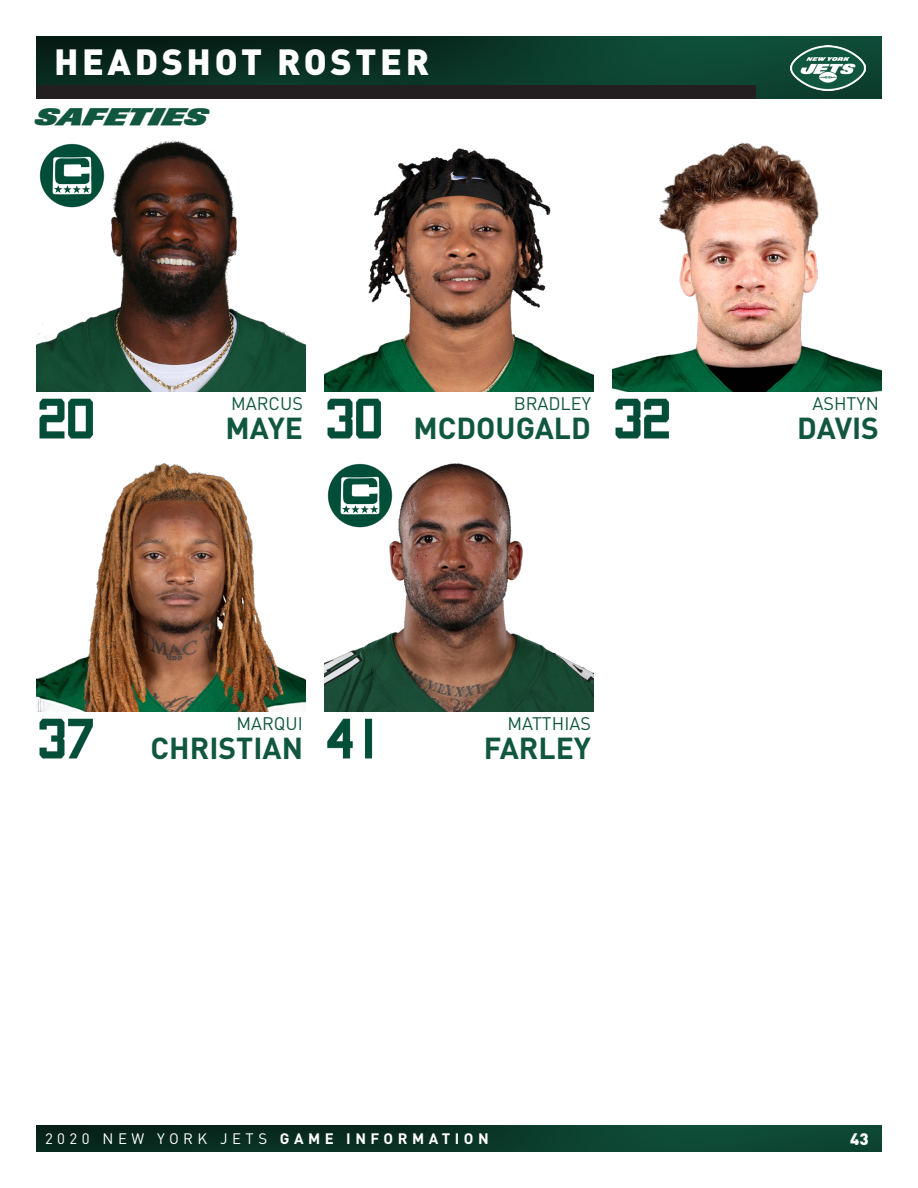
<style>
.page{position:relative;width:918px;height:1188px;background:#fff}
.page>*{position:absolute;margin:0;border:0;box-sizing:border-box;transform-origin:0 0}
.t1{font:900 36px "DIN Pro";letter-spacing:.1em;color:#fff}
.BANNER_12pt__Green{font:700 30px "DIN Pro";color:#115740}
.MAIN_BANNER_18pt__Gr{font:700 27px "Jets";color:#115740}
.BANNER_12pt__Green-2{font:18px "DIN Pro";color:#115740}
.t2{font:900 16.5px "DIN Pro";color:#fff}
.t3{font:15px "DIN Pro";letter-spacing:.3em;color:#fff}
.s1{font-weight:700}
</style>
<div class="page">
<div style="left:36px;top:1125px;width:846px;height:27px;background:linear-gradient(to right,#062018,#0f4e39)"></div>
<svg style="left:36px;top:36px;width:846px;height:63px;background:#0a3527"></svg>
<img style="left:790px;top:45px;width:76px;height:45px">
<div style="left:36px;top:86px;width:720px;height:13px;background:#231f20"></div>
<img style="left:36px;top:140px;width:270px;height:252px">
<img style="left:39px;top:398px;width:24px;height:41px">
<img style="left:63px;top:398px;width:30px;height:41px">
<img style="left:324px;top:148px;width:270px;height:244px">
<img style="left:327px;top:398px;width:24px;height:41px">
<img style="left:351px;top:398px;width:30px;height:41px">
<img style="left:612px;top:142px;width:270px;height:250px">
<img style="left:615px;top:398px;width:24px;height:41px">
<img style="left:639px;top:398px;width:30px;height:41px">
<img style="left:36px;top:463px;width:270px;height:249px">
<img style="left:39px;top:718px;width:24px;height:41px">
<img style="left:63px;top:718px;width:30px;height:41px">
<img style="left:324px;top:463px;width:270px;height:249px">
<img style="left:324px;top:463px;width:72px;height:69px">
<img style="left:327px;top:718px;width:24px;height:41px">
<img style="left:351px;top:718px;width:22px;height:41px">
<p class="t1" style="left:54px;top:31px;width:377px">HEADSHOT ROSTER</p>
<p class="MAIN_BANNER_18pt__Gr" style="left:36px;top:103px;width:174px">SAFETIES</p>
<p class="BANNER_12pt__Green-2" style="left:231px;top:389px;width:73px">MARCUS</p>
<p class="BANNER_12pt__Green-2" style="left:514px;top:389px;width:79px">BRADLEY</p>
<p class="BANNER_12pt__Green" style="left:225px;top:403px;width:79px">MAYE</p>
<p class="BANNER_12pt__Green" style="left:414px;top:403px;width:179px">MCDOUGALD</p>
<p class="BANNER_12pt__Green-2" style="left:237px;top:709px;width:68px">MARQUI</p>
<p class="BANNER_12pt__Green-2" style="left:507px;top:709px;width:85px">MATTHIAS</p>
<p class="BANNER_12pt__Green" style="left:151px;top:724px;width:154px">CHRISTIAN</p>
<p class="BANNER_12pt__Green" style="left:484px;top:724px;width:109px">FARLEY</p>
<p class="BANNER_12pt__Green-2" style="left:812px;top:389px;width:68px">ASHTYN</p>
<p class="BANNER_12pt__Green" style="left:797px;top:403px;width:83px">DAVIS</p>
<p class="t3" style="left:45px;top:1127px;width:445px">2020 NEW YORK JETS <span class="s1">GAME INFORMATION</span></p>
<p class="t2" style="left:850px;top:1125px;width:20px">43</p>
</div>
